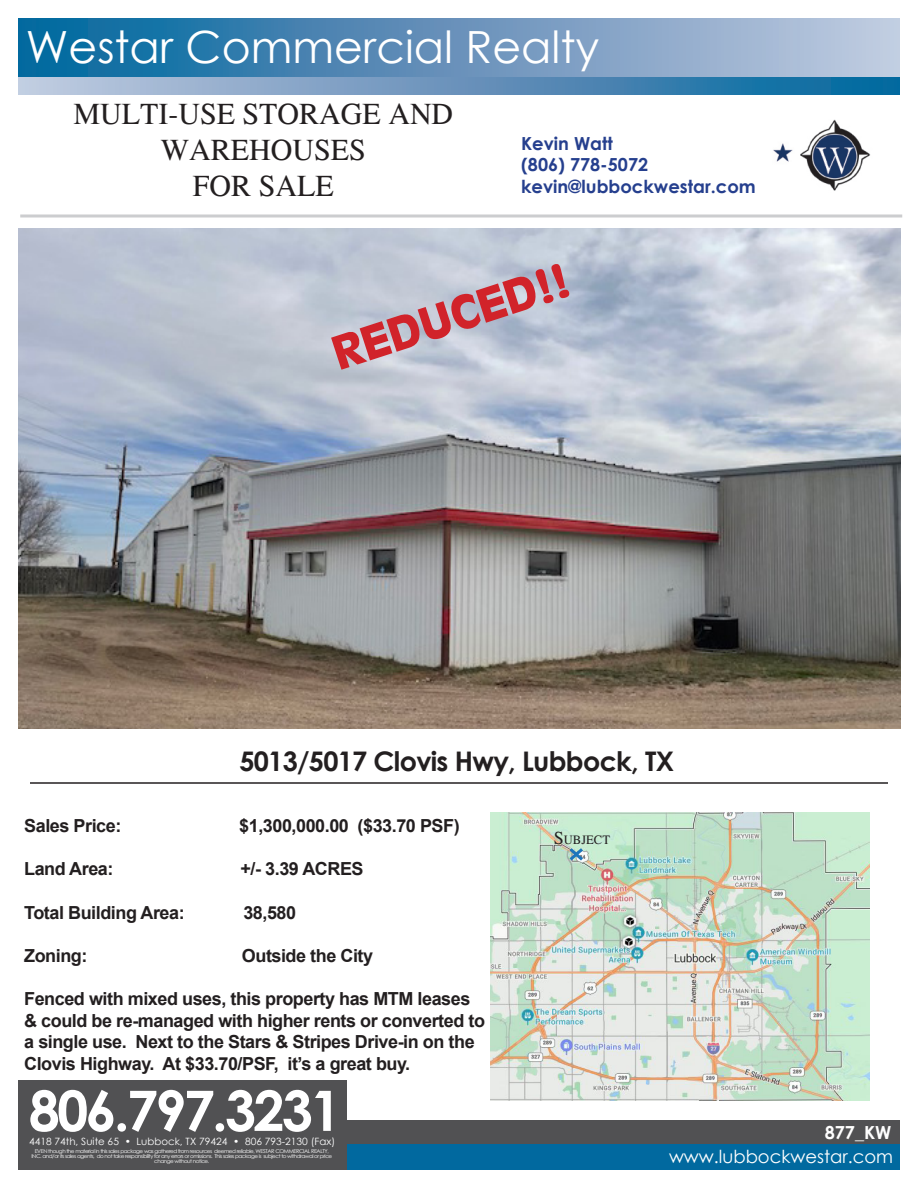
<style>
.page{position:relative;width:918px;height:1188px;background:#fff}
.page>*{position:absolute;margin:0;border:0;box-sizing:border-box;transform-origin:0 0}
.t1{font:700 55.8px "Century Gothic";letter-spacing:-.05em;color:#fff}
.t2{font:700 45px "Antique Olive";color:#d1232a}
.t3{font:44.4px "Century Gothic";color:#fff}
.t4{font:30px/36px "Times";color:#231f20;text-align:center}
.t5{font:700 27px "Century Gothic";letter-spacing:-.025em;color:#231f20}
.t6{font:700 18px/21.6px "Arial";letter-spacing:-.025em;color:#231f20}
.t7{font:700 18px "Century Gothic";color:#253f8e}
.t8{font:18px "Century Gothic";color:#fff}
.t9{font:700 18px "Century Gothic";color:#fff}
.t10{font:12.6px "Times";color:#231f20}
.t11{font:10.05px "Century Gothic";color:#fff}
.t12{font:5.25px/5.2px "Century Gothic";letter-spacing:-.075em;color:#fff;text-align:center;scale:1.08 1}
.s1{font-size:18px}
</style>
<div class="page">
<div style="left:18px;top:1120px;width:882px;height:50px;background:#515153"></div>
<div style="left:18px;top:18px;width:882px;height:59px;background:linear-gradient(to right,#01629b,#c7c8de)"></div>
<div style="left:18px;top:78px;width:882px;height:17px;background:linear-gradient(to right,#c7c8df,#01639b)"></div>
<div style="left:18px;top:1144px;width:882px;height:26px;background:#01699f"></div>
<img style="left:773px;top:120px;width:98px;height:71px">
<svg style="left:20px;top:214px;width:882px;height:4px;background:#d8d9da"></svg>
<hr style="left:30px;top:782px;width:858px;height:2px;background:#231f20">
<div style="left:18px;top:1080px;width:329px;height:90px;background:#515153"></div>
<img style="left:490px;top:813px;width:380px;height:287px">
<svg style="left:566px;top:845px;width:20px;height:19px"></svg>
<img style="left:18px;top:229px;width:882px;height:500px">
<p class="t3" style="left:26px;top:16px;width:575px">Westar Commercial Realty</p>
<p class="t4" style="left:73px;top:96px;width:381px">MULTI-USE STORAGE AND<br>WAREHOUSES</p>
<p class="t4" style="left:193px;top:168px;width:142px">FOR SALE</p>
<p class="t7" style="left:521px;top:129px;width:93px">Kevin Watt</p>
<p class="t7" style="left:521px;top:151px;width:129px">(806) 778-5072</p>
<p class="t7" style="left:521px;top:173px;width:236px">kevin@lubbockwestar.com</p>
<p class="t2" style="left:324px;top:326px;width:248px;rotate:-18deg">REDUCED!!</p>
<p class="t5" style="left:239px;top:741px;width:436px">5013/5017 Clovis Hwy, Lubbock, TX</p>
<p class="t6" style="left:24px;top:815px;width:99px">Sales Price:</p>
<p class="t6" style="left:239px;top:815px;width:222px">$1,300,000.00 ($33.70 PSF)</p>
<p class="t6" style="left:24px;top:858px;width:91px">Land Area:</p>
<p class="t6" style="left:241px;top:858px;width:125px">+/- 3.39 ACRES</p>
<p class="t6" style="left:24px;top:902px;width:162px">Total Building Area:</p>
<p class="t6" style="left:243px;top:902px;width:54px">38,580</p>
<p class="t6" style="left:24px;top:945px;width:65px">Zoning:</p>
<p class="t6" style="left:242px;top:945px;width:133px">Outside the City</p>
<p class="t6" style="left:24px;top:988px;width:462px">Fenced with mixed uses, this property has MTM leases &amp; could be re-managed with higher rents or converted to a single use. Next to the Stars &amp; Stripes Drive-in on the Clovis Highway. At $33.70/PSF, it’s a great buy.</p>
<p class="t1" style="left:29px;top:1068px;width:314px">806.797.3231</p>
<p class="t11" style="left:29px;top:1134px;width:308px">4418 74th, Suite 65 • Lubbock, TX 79424 • 806 793-2130 (Fax)</p>
<p class="t12" style="left:31px;top:1149px;width:280px">EVEN though the material in this sales package was gathered from resources deemed reliable, WESTAR COMMERCIAL REALTY,<br>INC. and/or its sales agents, do not take responsibility for any errors or omissions. This sales package is subject to withdrawal or price change without notice.</p>
<p class="t10" style="left:554px;top:832px;width:58px"><span class="s1">S</span>UBJECT</p>
<p class="t9" style="left:825px;top:1118px;width:68px">877_KW</p>
<p class="t8" style="left:669px;top:1143px;width:226px">www.lubbockwestar.com</p>
</div>
